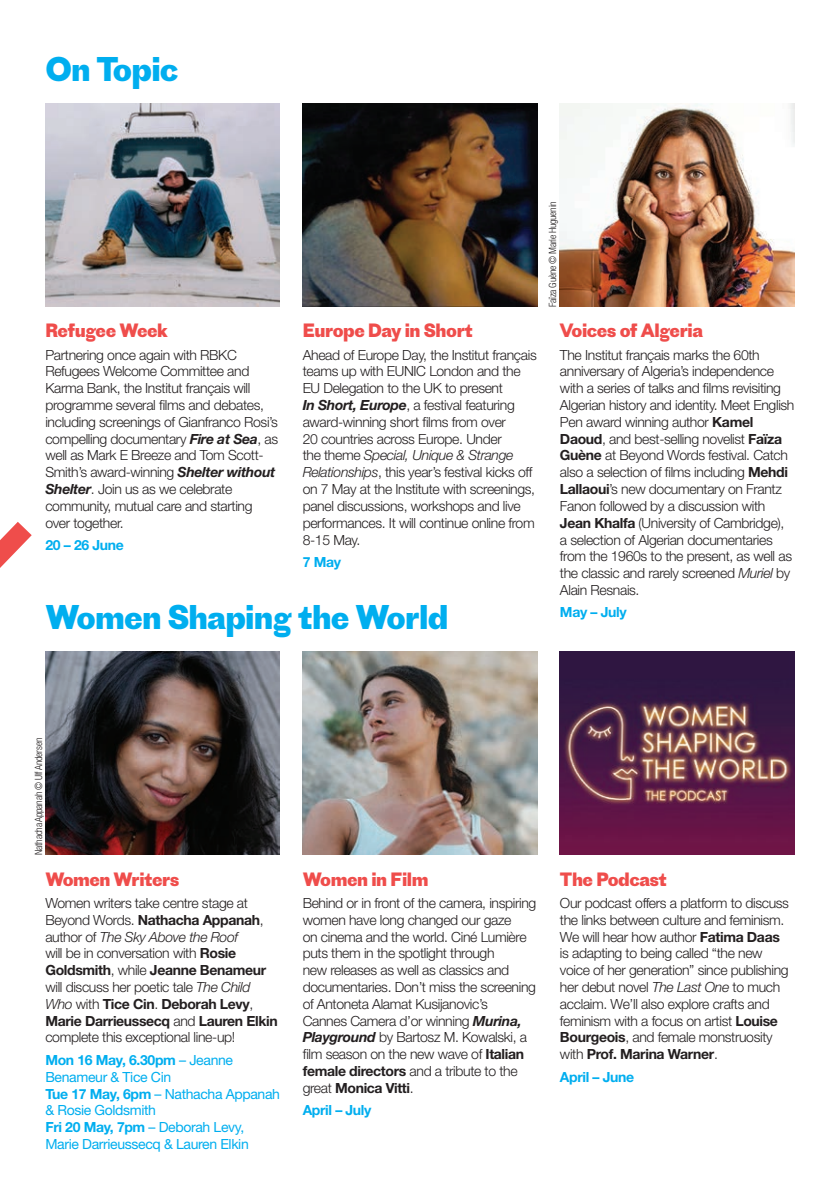
<style>
.page{position:relative;width:840px;height:1191px;background:#fff}
.page>*{position:absolute;margin:0;border:0;box-sizing:border-box;transform-origin:0 0}
.t1{font:700 32px "Proto Grotesk";letter-spacing:-.025em;color:#00aeef}
.t2{font:700 18px "Proto Grotesk";letter-spacing:-.025em;color:#ef4d4b}
.t3{font:300 14px/16.8px "Helvetica Neue";letter-spacing:-.025em;color:#231f20}
.t4{font:14px/16.8px "Helvetica Neue";letter-spacing:-.025em;color:#00aeef}
.t5{font:700 14px "Helvetica Neue";letter-spacing:-.025em;color:#00aeef}
.t6{font:300 condensed 10px "Helvetica Neue";letter-spacing:-.025em;color:#231f20}
.s1{font-weight:700;font-style:italic}
.s2{font-style:italic}
.s3{font-weight:700}
</style>
<div class="page">
<img style="left:559px;top:652px;width:235px;height:203px">
<img style="left:45px;top:103px;width:235px;height:204px">
<img style="left:559px;top:103px;width:235px;height:204px">
<img style="left:302px;top:103px;width:235px;height:204px">
<img style="left:45px;top:652px;width:235px;height:203px">
<img style="left:302px;top:652px;width:235px;height:203px">
<svg style="left:0;top:522px;width:32px;height:46px"></svg>
<h1 class="t1" style="left:45px;top:46px;width:134px">On Topic</h1>
<p class="t2" style="left:45px;top:317px;width:124px">Refugee Week</p>
<p class="t3" style="left:45px;top:346px;width:234px">Partnering once again with RBKC Refugees Welcome Committee and Karma Bank, the Institut français will programme several films and debates, including screenings of Gianfranco Rosi’s compelling documentary <span class="s1">Fire at Sea</span>, as well as Mark E Breeze and Tom Scott-Smith’s award-winning <span class="s1">Shelter without Shelter</span>. Join us as we celebrate community, mutual care and starting over together.</p>
<p class="t5" style="left:45px;top:536px;width:80px">20 – 26 June</p>
<p class="t2" style="left:302px;top:317px;width:172px">Europe Day in Short</p>
<p class="t3" style="left:302px;top:346px;width:235px">Ahead of Europe Day, the Institut français teams up with EUNIC London and the EU Delegation to the UK to present<br><span class="s1">In Short, Europe</span>, a festival featuring award-winning short films from over<br>20 countries across Europe. Under<br>the theme <span class="s2">Special, Unique &amp; Strange Relationships</span>, this year’s festival kicks off on 7 May at the Institute with screenings, panel discussions, workshops and live performances. It will continue online from 8-15 May.</p>
<p class="t5" style="left:302px;top:553px;width:40px">7 May</p>
<h1 class="t1" style="left:45px;top:594px;width:404px">Women Shaping the World</h1>
<p class="t6" style="left:546px;top:307px;width:107px;rotate:-90deg">Faïza Guène © Marie Huguenin</p>
<p class="t2" style="left:559px;top:317px;width:145px">Voices of Algeria</p>
<p class="t3" style="left:559px;top:346px;width:236px">The Institut français marks the 60th anniversary of Algeria’s independence with a series of talks and films revisiting Algerian history and identity. Meet English Pen award winning author <span class="s3">Kamel Daoud</span>, and best-selling novelist <span class="s3">Faïza Guène</span> at Beyond Words festival. Catch also a selection of films including <span class="s3">Mehdi Lallaoui</span>’s new documentary on Frantz Fanon followed by a discussion with <span class="s3">Jean Khalfa</span> (University of Cambridge), a selection of Algerian documentaries from the 1960s to the present, as well as the classic and rarely screened <span class="s2">Muriel</span> by Alain Resnais.</p>
<p class="t5" style="left:559px;top:604px;width:68px">May – July</p>
<p class="t6" style="left:33px;top:855px;width:118px;rotate:-90deg">Nathacha Appanah © Ulf Andersen</p>
<p class="t2" style="left:45px;top:866px;width:135px">Women Writers</p>
<p class="t3" style="left:45px;top:894px;width:234px">Women writers take centre stage at Beyond Words. <span class="s3">Nathacha Appanah</span>, author of <span class="s2">The Sky Above the Roof<br></span>will be in conversation with <span class="s3">Rosie Goldsmith</span>, while <span class="s3">Jeanne Benameur </span>will discuss her poetic tale <span class="s2">The Child Who</span> with <span class="s3">Tice Cin</span>. <span class="s3">Deborah Levy</span>, <span class="s3">Marie Darrieussecq</span> and <span class="s3">Lauren Elkin </span>complete this exceptional line-up!</p>
<p class="t4" style="left:45px;top:1051px;width:236px"><span class="s3">Mon 16 May, 6.30pm</span> – Jeanne<br>Benameur &amp; Tice Cin<br><span class="s3">Tue 17 May, 6pm</span> – Nathacha Appanah &amp; Rosie Goldsmith<br><span class="s3">Fri 20 May, 7pm</span> – Deborah Levy,<br>Marie Darrieussecq &amp; Lauren Elkin</p>
<p class="t2" style="left:302px;top:866px;width:127px">Women in Film</p>
<p class="t3" style="left:302px;top:894px;width:235px">Behind or in front of the camera, inspiring women have long changed our gaze<br>on cinema and the world. Ciné Lumière puts them in the spotlight through<br>new releases as well as classics and documentaries. Don’t miss the screening of Antoneta Alamat Kusijanovic’s<br>Cannes Camera d’or winning <span class="s1">Murina, Playground</span> by Bartosz M. Kowalski, a film season on the new wave of <span class="s3">Italian female directors</span> and a tribute to the great <span class="s3">Monica Vitti</span>.</p>
<p class="t5" style="left:302px;top:1101px;width:70px">April – July</p>
<p class="t2" style="left:559px;top:866px;width:108px">The Podcast</p>
<p class="t3" style="left:559px;top:894px;width:230px">Our podcast offers a platform to discuss the links between culture and feminism.<br>We will hear how author <span class="s3">Fatima Daas </span>is adapting to being called “the new voice of her generation” since publishing her debut novel <span class="s2">The Last One</span> to much acclaim. We’ll also explore crafts and feminism with a focus on artist <span class="s3">Louise Bourgeois</span>, and female monstruosity with <span class="s3">Prof. Marina Warner</span>.</p>
<p class="t5" style="left:559px;top:1068px;width:76px">April – June</p>
</div>
